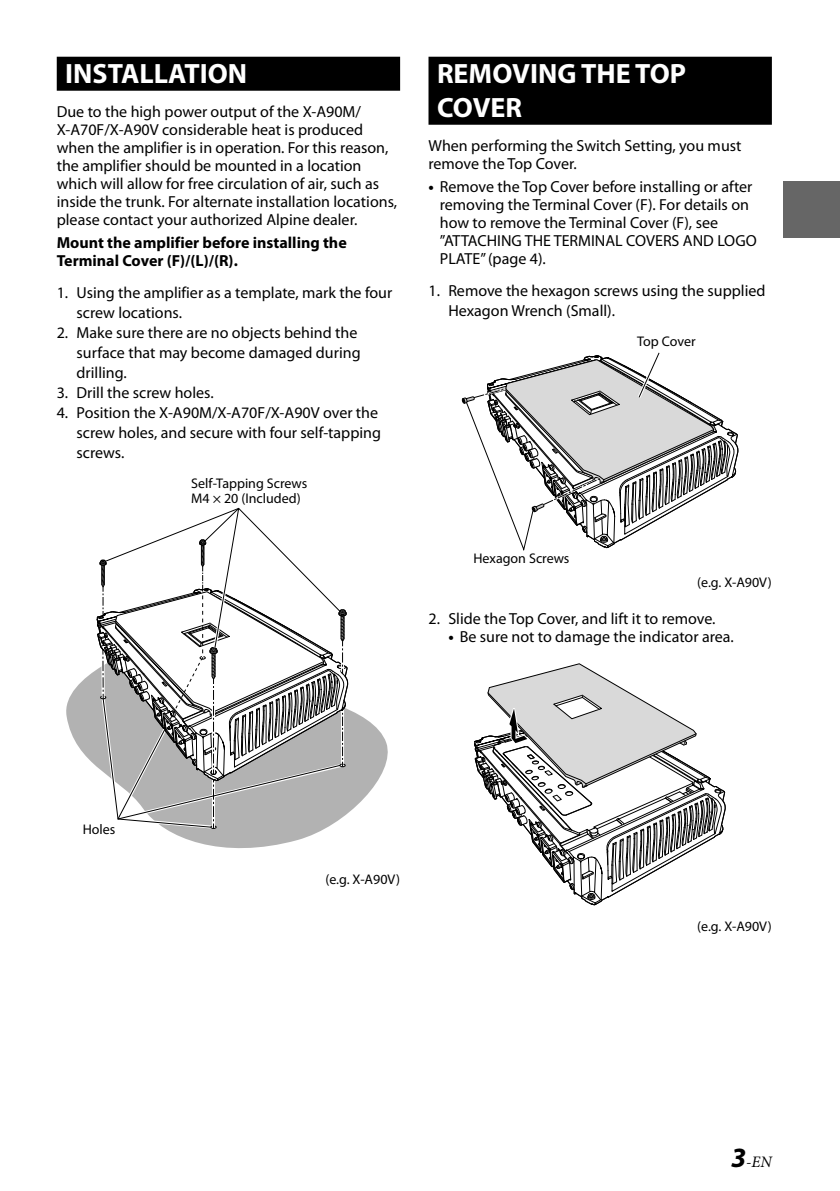
<style>
.page{position:relative;width:840px;height:1191px;background:#fff}
.page>*{position:absolute;margin:0;border:0;box-sizing:border-box;transform-origin:0 0}
.t1{font:700 28px/34px "Myriad Pro";color:#fff}
.t2{font:16px/18px "Myriad Pro";color:#000}
.t3{font:700 16px/18px "Myriad Pro";color:#000}
.t4{font:italic 16px "Minion Pro";color:#000}
.t5{font:14px/15px "Myriad Pro";color:#000}
.s1{font-weight:700}
.s2{font-family:"Myriad Pro";font-weight:700;font-size:28px}
</style>
<div class="page">
<div style="left:782px;top:181px;width:57px;height:57px;background:#666"></div>
<div style="left:57px;top:57px;width:343px;height:34px;background:#000"></div>
<svg style="left:168px;top:710px;width:220px;height:138px;fill:#b2b2b2"></svg>
<svg style="left:66px;top:507px;width:284px;height:323px"></svg>
<div style="left:428px;top:57px;width:343px;height:68px;background:#000"></div>
<svg style="left:461px;top:352px;width:276px;height:554px"></svg>
<h1 class="t1" style="left:65px;top:59px;width:183px">INSTALLATION</h1>
<p class="t2" style="left:57px;top:104px;width:342px">Due to the high power output of the X-A90M/ X-A70F/X-A90V considerable heat is produced when the amplifier is in operation. For this reason, the amplifier should be mounted in a location which will allow for free circulation of air, such as inside the trunk. For alternate installation locations, please contact your authorized Alpine dealer.</p>
<p class="t3" style="left:57px;top:235px;width:291px">Mount the amplifier before installing the<br>Terminal Cover (F)/(L)/(R).</p>
<p class="t2" style="left:77px;top:284px;width:317px;line-height:20px;text-indent:-20px">1. Using the amplifier as a template, mark the four screw locations.</p>
<p class="t2" style="left:77px;top:324px;width:285px;line-height:20px;text-indent:-20px">2. Make sure there are no objects behind the surface that may become damaged during drilling.</p>
<p class="t2" style="left:57px;top:385px;width:158px">3. Drill the screw holes.</p>
<p class="t2" style="left:77px;top:404px;width:306px;line-height:20px;text-indent:-20px">4. Position the X-A90M/X-A70F/X-A90V over the screw holes, and secure with four self-tapping screws.</p>
<p class="t5" style="left:191px;top:477px;width:118px">Self-Tapping Screws<br>M4 × 20 (Included)</p>
<h1 class="t1" style="left:437px;top:59px;width:250px">REMOVING THE TOP<br>COVER</h1>
<p class="t2" style="left:428px;top:138px;width:314px">When performing the Switch Setting, you must remove the Top Cover.</p>
<p class="t2" style="left:439px;top:179px;width:318px;text-indent:-11px"><span class="s1">•</span> Remove the Top Cover before installing or after removing the Terminal Cover (F). For details on how to remove the Terminal Cover (F), see ”ATTACHING THE TERMINAL COVERS AND LOGO PLATE” (page 4).</p>
<p class="t2" style="left:448px;top:282px;width:318px;line-height:20px;text-indent:-20px">1. Remove the hexagon screws using the supplied<br>Hexagon Wrench (Small).</p>
<p class="t5" style="left:637px;top:335px;width:60px">Top Cover</p>
<p class="t5" style="left:473px;top:552px;width:98px">Hexagon Screws</p>
<p class="t5" style="left:696px;top:576px;width:76px">(e.g. X-A90V)</p>
<p class="t2" style="left:428px;top:611px;width:288px">2. Slide the Top Cover, and lift it to remove.</p>
<p class="t2" style="left:448px;top:629px;width:287px"><span class="s1">•</span> Be sure not to damage the indicator area.</p>
<p class="t5" style="left:83px;top:822px;width:34px">Holes</p>
<p class="t5" style="left:325px;top:873px;width:76px">(e.g. X-A90V)</p>
<p class="t5" style="left:696px;top:919px;width:76px">(e.g. X-A90V)</p>
<p class="t4" style="left:730px;top:1151px;width:42px"><span class="s2">3</span>-EN</p>
</div>
